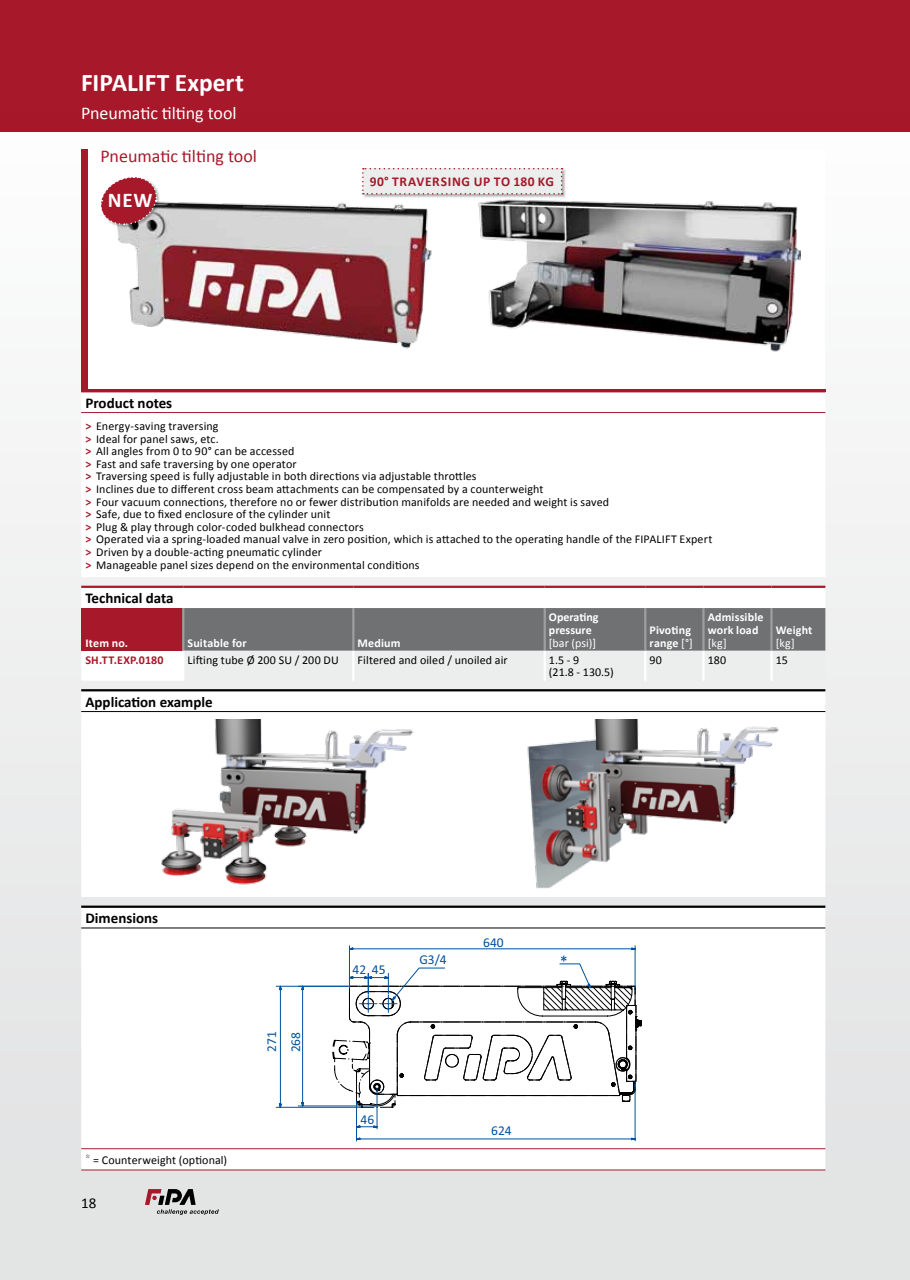
<style>
.page{position:relative;width:910px;height:1280px;background:#fff}
.page>*{position:absolute;margin:0;border:0;box-sizing:border-box;transform-origin:0 0}
.t1{font:700 25.5px "Calibri";letter-spacing:-.005em;color:#fff}
.t2{font:700 21px "Calibri";color:#fff}
.t3{font:18px "Calibri";color:#fff}
.t4{font:18px "Calibri";color:#a7192a}
.t5{font:16.5px "Calibri";color:#00519e}
.t6{font:700 15px "Calibri";color:#000}
.t7{font:15px "Calibri";color:#000}
.t8{font:13.5px "Calibri";color:#00519e}
.t9{font:700 13.5px "Calibri";letter-spacing:.025em;color:#a7192a}
.t10{font:12px/12.6px "Calibri";letter-spacing:.01em;color:#000}
.t11{font:700 12px/12.6px "Calibri";letter-spacing:.01em;color:#fff}
.t12{font:12px "Calibri";color:#fff}
.t13{font:700 12px "Calibri";letter-spacing:.015em;color:#a7192a}
.s1{font-weight:700;color:#a7192a}
.s2{font-weight:400}
</style>
<div class="page">
<div style="left:0;top:93px;width:910px;height:1187px;background:linear-gradient(to bottom,#fdfdfe,#e0e1e1)"></div>
<div style="left:0;top:0;width:910px;height:132px;background:#a7192a"></div>
<svg style="left:81px;top:392px;width:744px;height:185px"></svg>
<hr style="left:81px;top:390px;width:744px;height:2px;background:#a7192a">
<hr style="left:81px;top:412px;width:744px;height:1px;background:#a7192a">
<svg style="left:81px;top:588px;width:744px;height:93px"></svg>
<div style="left:81px;top:608px;width:102px;height:43px;background:#a7192a"></div>
<svg style="left:184px;top:608px;width:641px;height:73px;background:#a3a4a5"></svg>
<hr style="left:81px;top:586px;width:102px;height:2px;background:#a7192a">
<hr style="left:183px;top:586px;width:170px;height:2px;background:#a7192a">
<hr style="left:353px;top:586px;width:192px;height:2px;background:#a7192a">
<hr style="left:545px;top:586px;width:100px;height:2px;background:#a7192a">
<hr style="left:645px;top:586px;width:58px;height:2px;background:#a7192a">
<hr style="left:703px;top:586px;width:68px;height:2px;background:#a7192a">
<hr style="left:771px;top:586px;width:54px;height:2px;background:#a7192a">
<hr style="left:182px;top:608px;width:2px;height:43px;background:#9c9e9f">
<hr style="left:352px;top:608px;width:2px;height:43px;background:#9c9e9f">
<hr style="left:544px;top:608px;width:2px;height:43px;background:#9c9e9f">
<hr style="left:644px;top:608px;width:2px;height:43px;background:#9c9e9f">
<hr style="left:702px;top:608px;width:3px;height:43px;background:#9c9e9f">
<hr style="left:770px;top:608px;width:3px;height:43px;background:#9c9e9f">
<hr style="left:182px;top:651px;width:2px;height:30px;background:#fff">
<hr style="left:352px;top:651px;width:2px;height:30px;background:#fff">
<hr style="left:544px;top:651px;width:2px;height:30px;background:#fff">
<hr style="left:644px;top:651px;width:2px;height:30px;background:#fff">
<hr style="left:702px;top:651px;width:3px;height:30px;background:#fff">
<hr style="left:770px;top:651px;width:3px;height:30px;background:#fff">
<svg style="left:81px;top:691px;width:744px;height:206px"></svg>
<hr style="left:81px;top:689px;width:744px;height:2px;background:#000">
<hr style="left:81px;top:711px;width:744px;height:1px;background:#000">
<img style="left:89px;top:719px;width:723px;height:170px">
<svg style="left:81px;top:908px;width:744px;height:262px"></svg>
<hr style="left:81px;top:905px;width:744px;height:3px;background:#000">
<hr style="left:81px;top:927px;width:744px;height:1px;background:#000">
<hr style="left:81px;top:1148px;width:744px;height:1px;background:#a7192a">
<hr style="left:81px;top:1170px;width:744px;height:1px;background:#a7192a">
<svg style="left:276px;top:945px;width:365px;height:196px"></svg>
<div style="left:85px;top:149px;width:740px;height:242px;background:#fff"></div>
<div style="left:81px;top:149px;width:6px;height:242px;background:#a7192a"></div>
<hr style="left:81px;top:389px;width:744px;height:2px;background:#a7192a">
<img style="left:117px;top:194px;width:315px;height:155px">
<img style="left:478px;top:199px;width:323px;height:153px">
<div style="left:363px;top:168px;width:203px;height:30px;background:#000;opacity:.3"></div>
<svg style="left:362px;top:168px;width:201px;height:26px;background:#e9e6e7"></svg>
<div style="left:101px;top:177px;width:60px;height:52px;background:#000;opacity:.3"></div>
<svg style="left:101px;top:177px;width:57px;height:49px;background:#b24e5a"></svg>
<svg style="left:145px;top:1189px;width:74px;height:26px;background:#aba2a3"></svg>
<svg style="left:86px;top:1154px;width:4px;height:4px"></svg>
<h1 class="t1" style="left:81px;top:67px;width:164px">FIPALIFT Expert</h1>
<h3 class="t3" style="left:81px;top:102px;width:157px">Pneumatic tilting tool</h3>
<h3 class="t4" style="left:100px;top:145px;width:158px">Pneumatic tilting tool</h3>
<h2 class="t2" style="left:108px;top:187px;width:46px">New</h2>
<p class="t9" style="left:370px;top:173px;width:64px">90° traversing</p>
<p class="t9" style="left:474px;top:173px;width:80px">up to 180 kg</p>
<p class="t6" style="left:85px;top:393px;width:88px">Product notes</p>
<p class="t10" style="left:85px;top:420px;width:569px"><span class="s1">&gt;</span> Energy-saving traversing<br><span class="s1">&gt;</span> Ideal for panel saws, etc.<br><span class="s1">&gt;</span> All angles from 0 to 90° can be accessed<br><span class="s1">&gt;</span> Fast and safe traversing by one operator<br><span class="s1">&gt;</span> Traversing speed is fully adjustable in both directions via adjustable throttles<br><span class="s1">&gt;</span> I nclines due to different cross beam attachments can be compensated by a counterweight<br><span class="s1">&gt;</span> Four vacuum connections, therefore no or fewer distribution manifolds are needed and weight is saved<br><span class="s1">&gt;</span> Safe, due to fixed enclosure of the cylinder unit<br><span class="s1">&gt;</span> Plug &amp; play through color-coded bulkhead connectors<br><span class="s1">&gt;</span> Operated via a spring-loaded manual valve in zero position, which is attached to the operating handle of the FI PALIF</p>
<p class="t10" style="left:671px;top:533px;width:43px">T Expert</p>
<p class="t10" style="left:85px;top:546px;width:336px"><span class="s1">&gt;</span> Driven by a double-acting pneumatic cylinder<br><span class="s1">&gt;</span> Manageable panel sizes depend on the environmental conditions</p>
<p class="t6" style="left:85px;top:588px;width:90px">Technical data</p>
<p class="t11" style="left:85px;top:636px;width:44px">Item no.</p>
<p class="t11" style="left:188px;top:636px;width:61px">Suitable for</p>
<p class="t11" style="left:358px;top:636px;width:44px">Medium</p>
<p class="t11" style="left:549px;top:611px;width:51px">Operating pressure</p>
<p class="t12" style="left:549px;top:635px;width:49px">[bar (psi)]</p>
<p class="t11" style="left:650px;top:624px;width:45px">Pivoting range <span class="s2">[°]</span></p>
<p class="t11" style="left:708px;top:611px;width:57px">Admissible work load</p>
<p class="t12" style="left:708px;top:635px;width:21px">[kg]</p>
<p class="t11" style="left:776px;top:624px;width:38px">Weight</p>
<p class="t12" style="left:776px;top:635px;width:21px">[kg]</p>
<p class="t13" style="left:85px;top:652px;width:80px">SH.TT.EXP.0180</p>
<p class="t10" style="left:188px;top:653px;width:144px">Lifting tube Ø 200 SU / 200 DU</p>
<p class="t10" style="left:358px;top:653px;width:152px">Filtered and oiled / unoiled air</p>
<p class="t10" style="left:549px;top:653px;width:67px">1.5 - 9<br>(21.8 - 130.5)</p>
<p class="t10" style="left:649px;top:653px;width:14px">90</p>
<p class="t10" style="left:708px;top:653px;width:20px">180</p>
<p class="t10" style="left:776px;top:653px;width:14px">15</p>
<p class="t6" style="left:85px;top:692px;width:129px">Application example</p>
<p class="t6" style="left:85px;top:908px;width:74px">Dimensions</p>
<p class="t8" style="left:263px;top:1052px;width:22px;rotate:-90deg">271</p>
<p class="t8" style="left:287px;top:1052px;width:22px;rotate:-90deg">268</p>
<p class="t10" style="left:93px;top:1153px;width:136px">= Counterweight (optional)</p>
<p class="t7" style="left:81px;top:1193px;width:17px">18</p>
<p class="t8" style="left:353px;top:961px;width:34px">42 45</p>
<p class="t8" style="left:419px;top:951px;width:29px">G3/4</p>
<p class="t8" style="left:483px;top:934px;width:22px">640</p>
<h3 class="t5" style="left:560px;top:951px;width:10px">*</h3>
<p class="t8" style="left:360px;top:1111px;width:15px">46</p>
<p class="t8" style="left:491px;top:1121px;width:22px">624</p>
</div>
